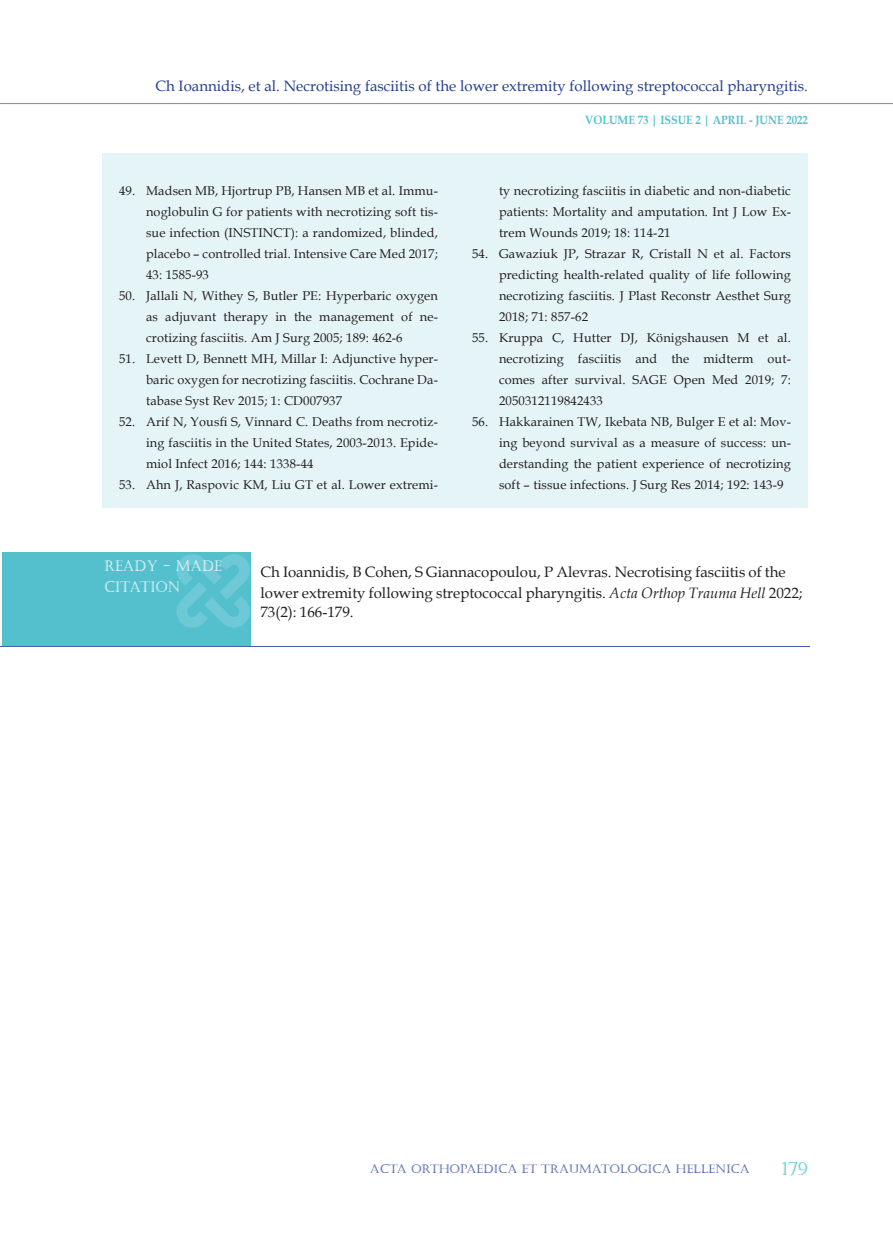
<style>
.page{position:relative;width:893px;height:1234px;background:#fff}
.page>*{position:absolute;margin:0;border:0;box-sizing:border-box;transform-origin:0 0}
.t1{font:18px "Castellar";color:#54c0ce}
.TEXT_new{font:15px/21px "Book Antiqua";color:#231f20}
.t2{font:15px "Book Antiqua";color:#253f8e}
.t3{font:15px "Castellar";color:#fff;scale:.93 1}
.t4{font:12.75px/21px "Book Antiqua";letter-spacing:.01em;color:#231f20;text-align:justify}
.t5{font:12px "Castellar";color:#253f8e}
.t6{font:700 12px "Book Antiqua";color:#54c0ce;scale:.9 1}
.s1{font-style:italic}
</style>
<div class="page">
<hr style="left:0;top:103px;width:893px;height:3px;background:#231f20;opacity:.75">
<div style="left:102px;top:153px;width:706px;height:354px;background:#e5f4f6"></div>
<div style="left:2px;top:552px;width:249px;height:94px;background:#54c0ce"></div>
<svg style="left:176px;top:554px;width:74px;height:73px"></svg>
<hr style="left:0;top:644px;width:813px;height:3px;background:#231f20;opacity:.75">
<p class="t2" style="left:155px;top:75px;width:654px">Ch Ioannidis, et al. Necrotising fasciitis of the lower extremity following streptococcal pharyngitis.</p>
<p class="t4" style="left:146px;top:180px;width:293px;text-indent:-27px">49. Madsen MB, Hjortrup PB, Hansen MB et al. Immu&shy;noglobulin G for patients with necrotizing soft tis&shy;sue infection (INSTINCT): a randomized, blinded, placebo – controlled trial. Intensive Care Med 2017; 43: 1585-93</p>
<p class="t4" style="left:146px;top:285px;width:293px;text-indent:-27px">50. Jallali N, Withey S, Butler PE: Hyperbaric oxygen as adjuvant therapy in the management of ne&shy;crotizing fasciitis. Am J Surg 2005; 189: 462-6</p>
<p class="t4" style="left:146px;top:348px;width:293px;text-indent:-27px">51. Levett D, Bennett MH, Millar I: Adjunctive hyper&shy;baric oxygen for necrotizing fasciitis. Cochrane Da&shy;tabase Syst Rev 2015; 1: CD007937</p>
<p class="t4" style="left:146px;top:411px;width:293px;text-indent:-27px">52. Arif N, Yousfi S, Vinnard C. Deaths from necrotiz&shy;ing fasciitis in the United States, 2003-2013. Epide&shy;miol Infect 2016; 144: 1338-44</p>
<p class="t4" style="left:119px;top:474px;width:320px">53. Ahn J, Raspovic KM, Liu GT et al. Lower extremi-</p>
<p class="t6" style="left:585px;top:111px;width:249px">VOLUME 73 | ISSUE 2 | APRIL - JUNE 2022</p>
<p class="t4" style="left:499px;top:180px;width:293px">ty necrotizing fasciitis in diabetic and non-diabetic patients: Mortality and amputation. Int J Low Ex&shy;trem Wounds 2019; 18: 114-21</p>
<p class="t4" style="left:499px;top:243px;width:293px;text-indent:-27px">54. Gawaziuk JP, Strazar R, Cristall N et al. Factors predicting health-related quality of life following necrotizing fasciitis. J Plast Reconstr Aesthet Surg 2018; 71: 857-62</p>
<p class="t4" style="left:499px;top:327px;width:293px;text-indent:-27px">55. Kruppa C, Hutter DJ, Königshausen M et al. necrotizing fasciitis and the midterm out&shy;comes after survival. SAGE Open Med 2019; 7:<br>2050312119842433</p>
<p class="t4" style="left:499px;top:411px;width:293px;text-indent:-27px">56. Hakkarainen TW, Ikebata NB, Bulger E et al: Mov&shy;ing beyond survival as a measure of success: un&shy;derstanding the patient experience of necrotizing soft – tissue infections. J Surg Res 2014; 192: 143-9</p>
<p class="t3" style="left:104px;top:557px;width:128px">READY - MADE</p>
<p class="t3" style="left:104px;top:578px;width:83px">CITATION</p>
<p class="TEXT_new" style="left:260px;top:561px;width:544px">Ch Ioannidis, B Cohen, S Giannacopoulou, P Alevras. Necrotising fasciitis of the lower extremity following streptococcal pharyngitis. <span class="s1">Acta Orthop Trauma Hell</span> 2022;</p>
<p class="TEXT_new" style="left:260px;top:601px;width:95px">73(2): 166-179.</p>
<p class="t5" style="left:370px;top:1161px;width:381px">ACTA ORTHOPAEDICA ET TRAUMATOLOGICA HELLENICA</p>
<h1 class="t1" style="left:781px;top:1157px;width:28px">179</h1>
</div>
